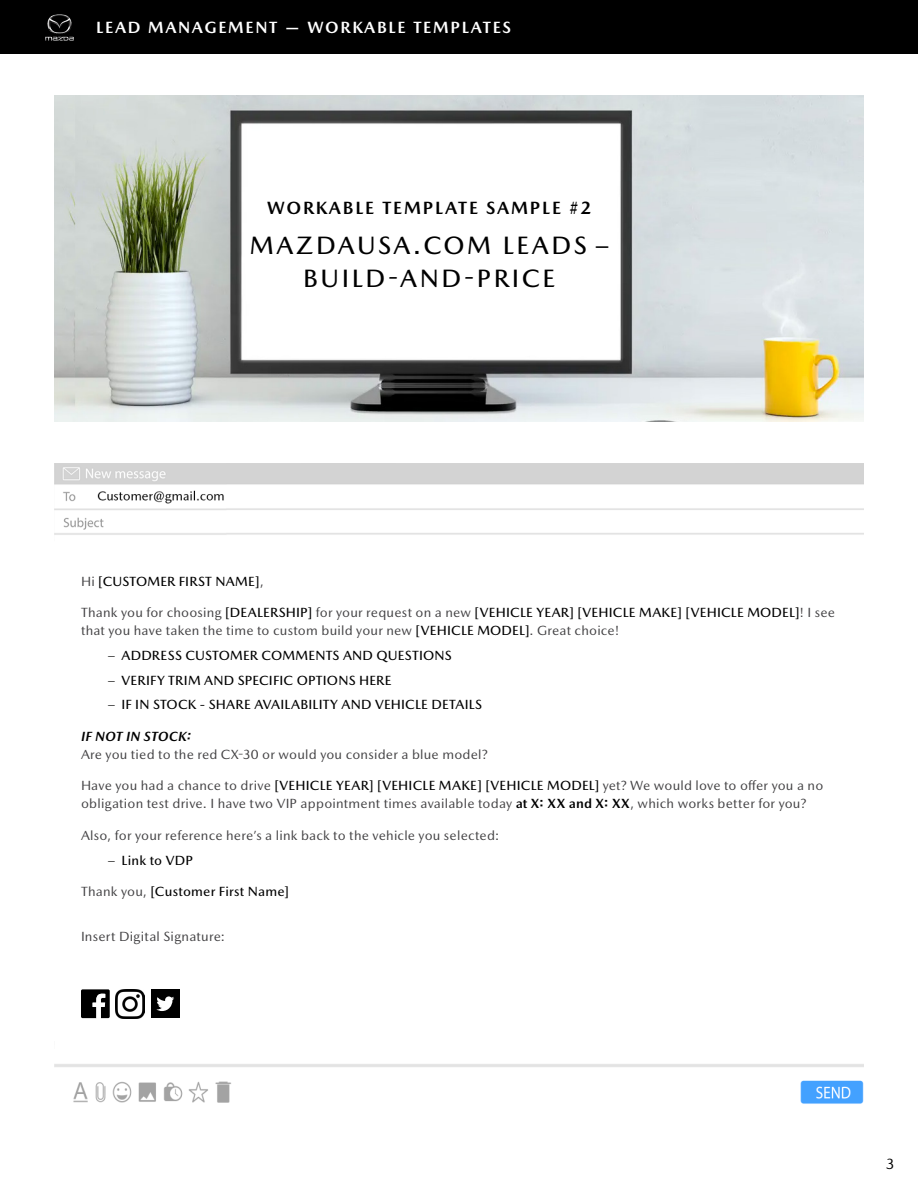
<style>
.page{position:relative;width:918px;height:1188px;background:#fff}
.page>*{position:absolute;margin:0;border:0;box-sizing:border-box;transform-origin:0 0}
.t1{font:500 25.5px/33px "Mazda Type";letter-spacing:.1em;color:#000;text-align:center}
.t2{font:700 18px "Mazda Type";letter-spacing:.1em;color:#000}
.t3{font:700 16.5px "Mazda Type";letter-spacing:.1em;color:#fff}
.t4{font:15px "Mazda Type";color:#000}
.t5{font:13.5px/18px "Mazda Type";letter-spacing:.015em;color:#414042}
.t6{font:500 13.5px "Mazda Type";letter-spacing:.015em;color:#000}
.t7{font:italic 700 13.5px "Mazda Type";letter-spacing:.015em;color:#000}
.s1{font-weight:400;color:#414042}
.s2{font-weight:500;color:#000}
.s3{font-weight:400}
.s4{font-weight:700;color:#000}
</style>
<div class="page">
<div style="left:0;top:0;width:918px;height:54px;background:#000"></div>
<img style="left:45px;top:14px;width:29px;height:27px">
<img style="left:54px;top:96px;width:810px;height:325px">
<img style="left:54px;top:463px;width:810px;height:72px">
<img style="left:54px;top:1064px;width:810px;height:40px">
<svg style="left:81px;top:989px;width:29px;height:29px"></svg>
<img style="left:116px;top:989px;width:29px;height:29px">
<div style="left:151px;top:989px;width:29px;height:29px;background:#000"></div>
<svg style="left:156px;top:996px;width:18px;height:15px"></svg>
<p class="t3" style="left:96px;top:18px;width:417px">LEAD MANAGEMENT — WORKABLE TEMPLATES</p>
<h2 class="t2" style="left:267px;top:197px;width:326px">WORKABLE TEMPLATE SAMPLE #2</h2>
<h1 class="t1" style="left:250px;top:229px;width:360px">MAZDAUSA.COM LEADS –<br>BUILD-AND-PRICE</h1>
<p class="t6" style="left:81px;top:573px;width:184px"><span class="s1">Hi</span> [CUSTOMER FIRST NAME]<span class="s1">,</span></p>
<p class="t5" style="left:81px;top:603px;width:756px">Thank you for choosing <span class="s2">[DEALERSHIP]</span> for your request on a new <span class="s2">[VEHICLE YEAR] [VEHICLE MAKE] [VEHICLE MODEL]</span>! I see that you have taken the time to custom build your new <span class="s2">[VEHICLE MODEL]</span>. Great choice!</p>
<p class="t6" style="left:108px;top:647px;width:345px"><span class="s3">–</span> ADDRESS CUSTOMER COMMENTS AND QUESTIONS</p>
<p class="t6" style="left:108px;top:672px;width:285px"><span class="s3">–</span> VERIFY TRIM AND SPECIFIC OPTIONS HERE</p>
<p class="t6" style="left:108px;top:697px;width:376px"><span class="s3">–</span> IF IN STOCK - SHARE AVAILABILITY AND VEHICLE DETAILS</p>
<p class="t7" style="left:81px;top:728px;width:112px">IF NOT IN STOCK:</p>
<p class="t5" style="left:81px;top:745px;width:408px">Are you tied to the red CX-30 or would you consider a blue model?</p>
<p class="t5" style="left:81px;top:777px;width:744px">Have you had a chance to drive <span class="s2">[VEHICLE YEAR] [VEHICLE MAKE] [VEHICLE MODEL]</span> yet? We would love to offer you a no obligation test drive. I have two VIP appointment times available today <span class="s4">at X: XX and X: XX</span>, which works better for you?</p>
<p class="t5" style="left:81px;top:826px;width:420px">Also, for your reference here’s a link back to the vehicle you selected:</p>
<p class="t6" style="left:108px;top:852px;width:87px"><span class="s3">–</span> Link to VDP</p>
<p class="t6" style="left:81px;top:883px;width:210px"><span class="s1">Thank you,</span> [Customer First Name]</p>
<p class="t5" style="left:81px;top:927px;width:146px">Insert Digital Signature:</p>
<p class="t4" style="left:886px;top:1155px;width:10px">3</p>
</div>
